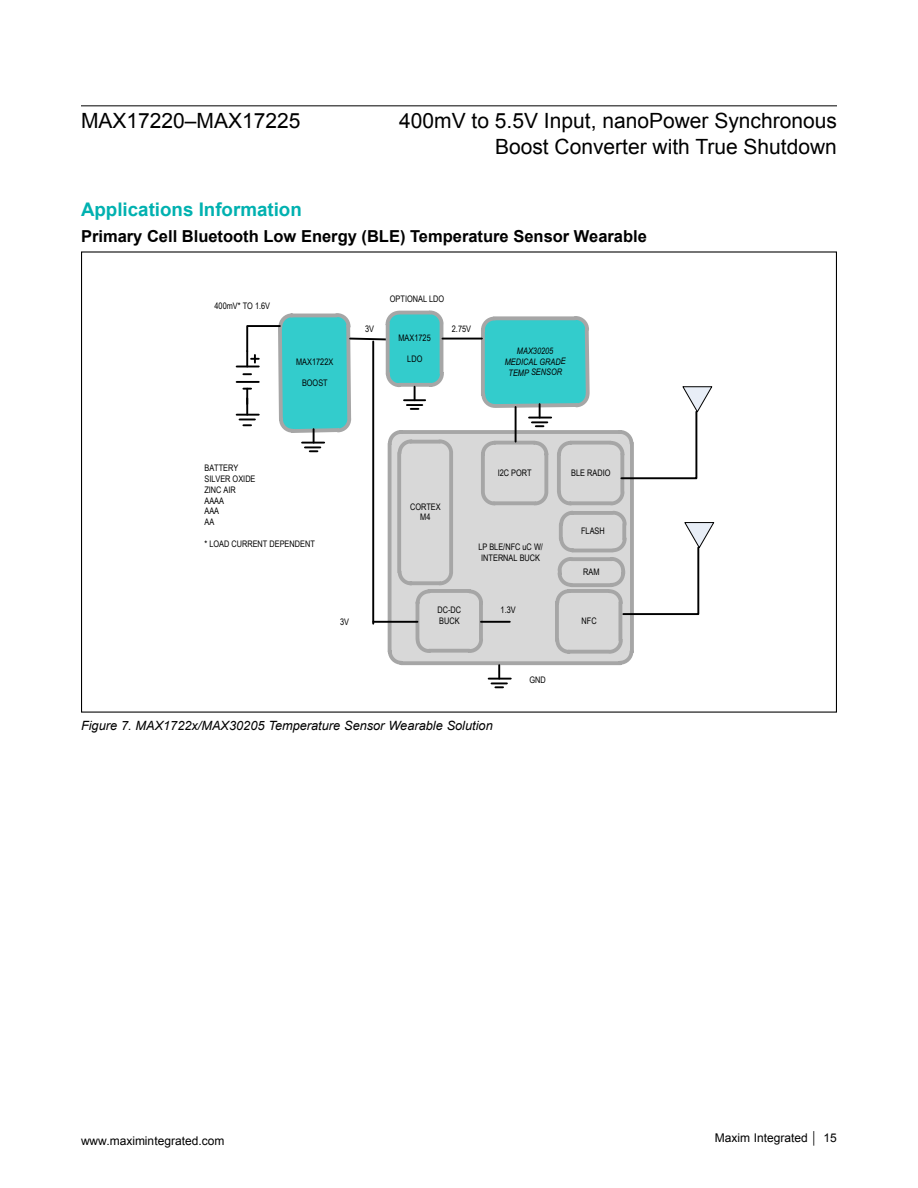
<style>
.page{position:relative;width:918px;height:1188px;background:#fff}
.page>*{position:absolute;margin:0;border:0;box-sizing:border-box;transform-origin:0 0}
.t1{font:21px/25.2px "Arial";color:#000;text-align:right}
.t2{font:700 18.75px "Arial";color:#00b1b0}
.t3{font:700 16.5px "Arial";color:#000}
.t4{font:italic 12.75px "Arial";color:#000}
.t5{font:12px "Arial";color:#000}
.t6{font:9px/10.8px "Arial Narrow";color:#000;text-align:center}
.t7{font:italic 9px/10.8px "Arial Narrow";color:#000;text-align:center}
</style>
<div class="page">
<svg style="left:389px;top:656px;width:244px;height:10px;background:#c8c8c8"></svg>
<hr style="left:489px;top:678px;width:22px;height:2px;background:#000">
<svg style="left:492px;top:665px;width:15px;height:23px"></svg>
<svg style="left:237px;top:310px;width:477px;height:346px"></svg>
<hr style="left:81px;top:105px;width:756px;height:1px;background:#000">
<h1 class="t1" style="left:81px;top:109px;width:221px">MAX17220–MAX17225</h1>
<h1 class="t1" style="left:399px;top:109px;width:439px">400mV to 5.5V Input, nanoPower Synchronous<br>Boost Converter with True Shutdown</h1>
<h2 class="t2" style="left:81px;top:197px;width:222px">Applications Information</h2>
<h3 class="t3" style="left:81px;top:225px;width:568px">Primary Cell Bluetooth Low Energy (BLE) Temperature Sensor Wearable</h3>
<p class="t6" style="left:215px;top:300px;width:57px">400mV* TO 1.6V</p>
<p class="t6" style="left:296px;top:356px;width:39px">MAX1722X</p>
<p class="t6" style="left:302px;top:378px;width:27px">BOOST</p>
<p class="t6" style="left:204px;top:462px;width:53px;text-align:left">BATTERY<br>SILVER OXIDE<br>ZINC AIR<br>AAAA<br>AAA<br>AA</p>
<p class="t6" style="left:204px;top:538px;width:112px">* LOAD CURRENT DEPENDENT</p>
<p class="t6" style="left:365px;top:323px;width:11px">3V</p>
<p class="t6" style="left:390px;top:293px;width:56px">OPTIONAL LDO</p>
<p class="t6" style="left:399px;top:332px;width:34px">MAX1725</p>
<p class="t6" style="left:407px;top:353px;width:17px">LDO</p>
<p class="t6" style="left:452px;top:323px;width:21px">2.75V</p>
<p class="t7" style="left:505px;top:345px;width:62px">MAX30205<br>MEDICAL GRADE<br>TEMP SENSOR</p>
<p class="t6" style="left:410px;top:501px;width:32px">CORTEX<br>M4</p>
<p class="t6" style="left:498px;top:467px;width:35px">I2C PORT</p>
<p class="t6" style="left:478px;top:541px;width:66px">LP BLE/NFC uC W/<br>INTERNAL BUCK</p>
<p class="t6" style="left:438px;top:604px;width:25px">DC-DC</p>
<p class="t6" style="left:501px;top:604px;width:17px">1.3V</p>
<p class="t6" style="left:571px;top:467px;width:41px">BLE RADIO</p>
<p class="t6" style="left:581px;top:525px;width:25px">FLASH</p>
<p class="t6" style="left:583px;top:566px;width:18px">RAM</p>
<p class="t6" style="left:340px;top:617px;width:11px">3V</p>
<p class="t6" style="left:439px;top:615px;width:22px">BUCK</p>
<h3 class="t4" style="left:81px;top:717px;width:413px">Figure 7. MAX1722x/MAX30205 Temperature Sensor Wearable Solution</h3>
<p class="t6" style="left:530px;top:674px;width:18px">GND</p>
<p class="t6" style="left:582px;top:615px;width:17px">NFC</p>
<h3 class="t5" style="left:81px;top:1133px;width:145px">www.maximintegrated.com</h3>
<h3 class="t5" style="left:715px;top:1130px;width:124px">Maxim Integrated │ 15</h3>
</div>
